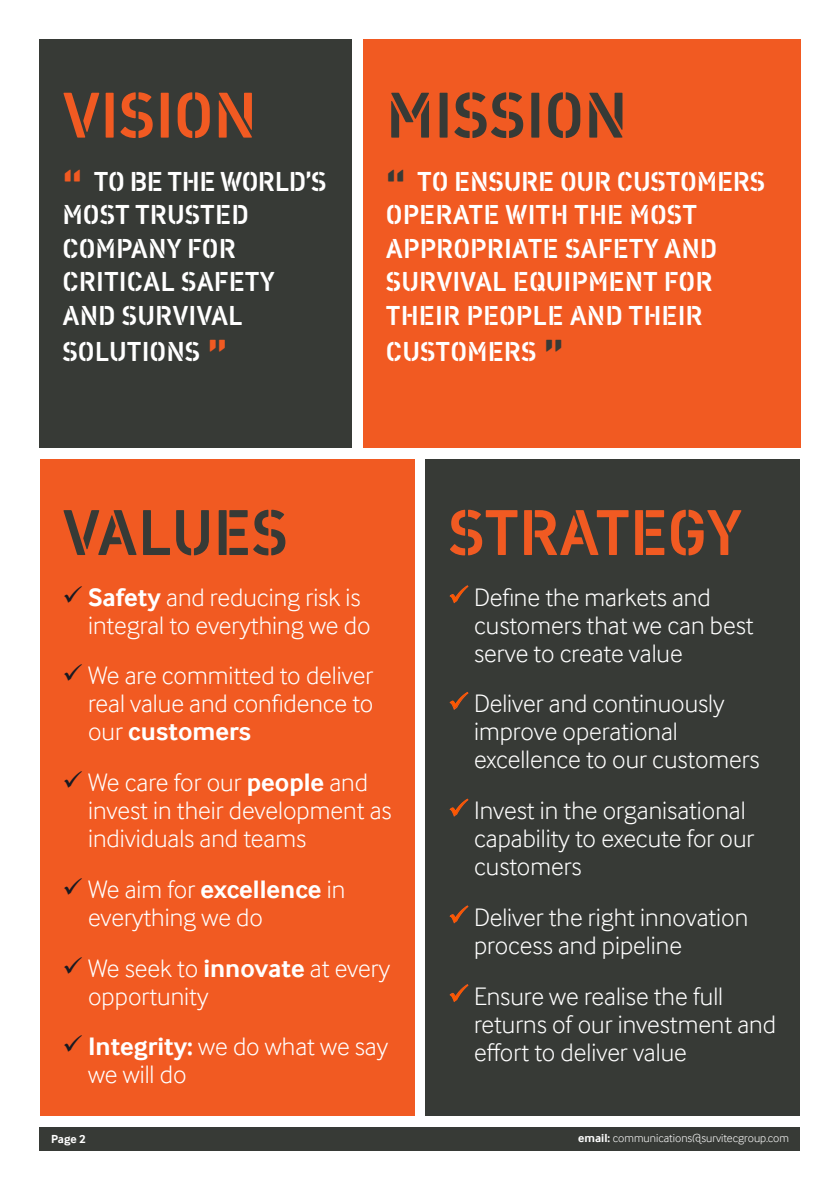
<style>
.page{position:relative;width:840px;height:1191px;background:#fff}
.page>*{position:absolute;margin:0;border:0;box-sizing:border-box;transform-origin:0 0}
.t1{font:66px "Vtg Stencil DIN";letter-spacing:-.01em;color:#f15a22}
.t2{font:66px "Vtg Stencil DIN";color:#373a36}
.t3{font:28px/34px "Vtg Stencil DIN";color:#fff}
.t4{font:300 26px/28px "Inter Face";color:#fff}
.t5{font:300 12px "Inter Face";color:#fff}
.t6{font:700 12px "Inter Face";color:#fff}
.s1{font-size:48px;color:#f15a22}
.s2{font-size:48px;color:#373a36}
.s3{color:#181a22}
.s4{font-weight:700}
.s5{color:#ff5800}
</style>
<div class="page">
<div style="left:40px;top:40px;width:311px;height:408px;background:#373a36"></div>
<div style="left:425px;top:459px;width:374px;height:657px;background:#373a36"></div>
<div style="left:40px;top:459px;width:374px;height:657px;background:#f15a22"></div>
<div style="left:363px;top:40px;width:436px;height:408px;background:#f15a22"></div>
<svg style="left:449px;top:585px;width:19px;height:18px"></svg>
<svg style="left:449px;top:692px;width:19px;height:18px"></svg>
<svg style="left:449px;top:798px;width:19px;height:18px"></svg>
<svg style="left:449px;top:905px;width:19px;height:18px"></svg>
<svg style="left:449px;top:984px;width:19px;height:18px"></svg>
<div style="left:40px;top:1127px;width:759px;height:24px;background:#373a36"></div>
<h1 class="t1" style="left:62px;top:77px;width:196px">VISION</h1>
<p class="t3" style="left:62px;top:165px;width:265px"><span class="s1">“</span> TO BE THE WORLD’S<br>MOST TRUSTED<br>COMPANY FOR<br>CRITICAL SAFETY<br>AND SURVIVAL<br>SOLUTIONS <span class="s1">”</span></p>
<h1 class="t2" style="left:386px;top:77px;width:243px">MISSION</h1>
<p class="t3" style="left:386px;top:165px;width:381px"><span class="s2">“</span> TO ENSURE OUR CUSTOMERS<br>OPERATE WITH THE MOST<br>APPROPRIATE SAFETY AND<br>SURVIVAL EQUIPMENT FOR<br>THEIR PEOPLE AND THEIR<br>CUSTOMERS <span class="s2">”</span></p>
<h1 class="t2" style="left:62px;top:494px;width:227px">VALUES</h1>
<p class="t4" style="left:88px;top:585px;width:284px;text-indent:-26px"><span class="s3">✓</span> <span class="s4">Safety</span> and reducing risk is integral to everything we do</p>
<p class="t4" style="left:88px;top:664px;width:287px;text-align:justify;text-indent:-26px"><span class="s3">✓</span> We are committed to deliver real value and confidence to our <span class="s4">customers</span></p>
<p class="t4" style="left:88px;top:770px;width:305px;text-indent:-26px"><span class="s3">✓</span> We care for our <span class="s4">people</span> and invest in their development as individuals and teams</p>
<p class="t4" style="left:88px;top:877px;width:258px;text-indent:-26px"><span class="s3">✓</span> We aim for <span class="s4">excellence</span> in everything we do</p>
<p class="t4" style="left:88px;top:956px;width:303px;text-indent:-26px"><span class="s3">✓</span> We seek to <span class="s4">innovate</span> at every opportunity</p>
<p class="t4" style="left:88px;top:1035px;width:301px;text-indent:-26px"><span class="s3">✓</span> <span class="s4">Integrity:</span> we do what we say we will do</p>
<h1 class="t1" style="left:448px;top:494px;width:295px">STRATEGY</h1>
<p class="t4" style="left:474px;top:585px;width:281px;text-indent:-26px"><span class="s5">✓</span> Define the markets and customers that we can best serve to create value</p>
<p class="t4" style="left:474px;top:692px;width:287px;text-indent:-26px"><span class="s5">✓</span> Deliver and continuously improve operational excellence to our customers</p>
<p class="t4" style="left:474px;top:798px;width:282px;text-indent:-26px"><span class="s5">✓</span> Invest in the organisational capability to execute for our customers</p>
<p class="t4" style="left:474px;top:905px;width:275px;text-indent:-26px"><span class="s5">✓</span> Deliver the right innovation process and pipeline</p>
<p class="t4" style="left:474px;top:984px;width:303px;text-indent:-26px"><span class="s5">✓</span> Ensure we realise the full returns of our investment and effort to deliver value</p>
<p class="t6" style="left:51px;top:1132px;width:36px">Page 2</p>
<p class="t5" style="left:578px;top:1131px;width:212px"><span class="s4">email:</span> communications@survitecgroup.com</p>
</div>
